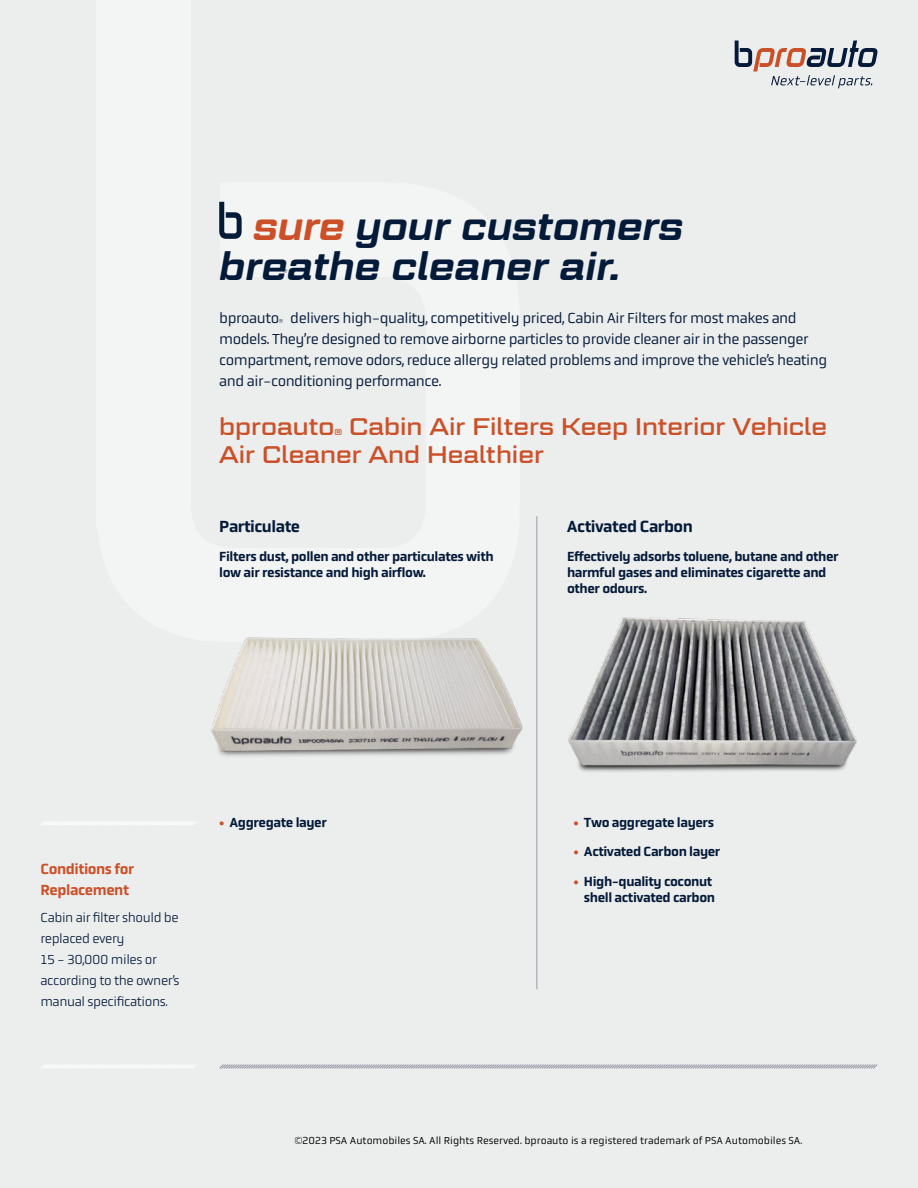
<style>
.page{position:relative;width:918px;height:1188px;background:#fff}
.page>*{position:absolute;margin:0;border:0;box-sizing:border-box;transform-origin:0 0}
.t1{font:italic 600 39px/40.5px "Geom Graphic";color:#041a39}
.t2{font:24px/28.8px "Geom Graphic";color:#cb5028}
.t3{font:500 16.5px "Obvia";letter-spacing:-.03em;color:#041a39}
.t4{font:15px/21px "Obvia";letter-spacing:-.03em;color:#041a39}
.t5{font:500 15px/21px "Obvia";letter-spacing:-.03em;color:#cb5028}
.t6{font:500 13.5px/16.2px "Obvia";letter-spacing:-.03em;color:#041a39}
.t7{font:300 13.5px/21px "Obvia";letter-spacing:-.03em;color:#041a39}
.t8{font:10.5px "Obvia";color:#000}
.t9{font:8.7px "Geom Graphic";color:#cb5028}
.t10{font:7.05px "Obvia";color:#041a39}
.s1{color:#cb5028}
.s2{font-size:7.05px}
</style>
<div class="page">
<div style="left:0;top:0;width:918px;height:1187px;background:#eceded"></div>
<svg style="left:735px;top:41px;width:143px;height:47px"></svg>
<svg style="left:219px;top:1064px;width:659px;height:5px"></svg>
<svg style="left:41px;top:1065px;width:155px;height:3px"></svg>
<svg style="left:41px;top:821px;width:155px;height:4px"></svg>
<svg style="left:219px;top:202px;width:23px;height:37px"></svg>
<hr style="left:536px;top:516px;width:1px;height:473px;background:#9a99a8">
<img style="left:211px;top:637px;width:312px;height:120px">
<img style="left:568px;top:617px;width:289px;height:155px">
<h1 class="t1" style="left:219px;top:205px;width:466px;text-indent:34px"><span class="s1">sure</span> your customers breathe cleaner air.</h1>
<p class="t10" style="left:283px;top:268px;width:6px">®</p>
<p class="t4" style="left:219px;top:307px;width:610px;text-indent:71px">delivers high-quality, competitively priced, Cabin Air Filters for most makes and models. They’re designed to remove airborne particles to provide cleaner air in the passenger compartment, remove odors, reduce allergy related problems and improve the vehicle’s heating and air-conditioning performance.</p>
<p class="t4" style="left:219px;top:307px;width:66px">bproauto<span class="s2">®</span></p>
<h2 class="t2" style="left:219px;top:411px;width:609px;text-indent:130px">Cabin Air Filters Keep Interior Vehicle<br>Air Cleaner And Healthier</h2>
<h2 class="t2" style="left:219px;top:411px;width:117px">bproauto</h2>
<p class="t9" style="left:334px;top:427px;width:9px">®</p>
<p class="t3" style="left:219px;top:516px;width:82px">Particulate</p>
<p class="t3" style="left:567px;top:516px;width:127px">Activated Carbon</p>
<p class="t6" style="left:219px;top:548px;width:276px">Filters dust, pollen and other particulates with low air resistance and high airflow.</p>
<p class="t6" style="left:567px;top:548px;width:273px">Effectively adsorbs toluene, butane and other harmful gases and eliminates cigarette and other odours.</p>
<p class="t5" style="left:40px;top:859px;width:95px">Conditions for<br>Replacement</p>
<p class="t7" style="left:40px;top:907px;width:141px">Cabin air filter should be replaced every<br>15 - 30,000 miles or according to the owner’s manual specifications.</p>
<p class="t6" style="left:219px;top:815px;width:109px"><span class="s1">•</span> Aggregate layer</p>
<p class="t6" style="left:574px;top:814px;width:142px"><span class="s1">•</span> Two aggregate layers</p>
<p class="t6" style="left:574px;top:844px;width:148px"><span class="s1">•</span> Activated Carbon layer</p>
<p class="t6" style="left:574px;top:873px;width:143px;text-align:right"><span class="s1">•</span> High-quality coconut shell activated carbon</p>
<p class="t8" style="left:295px;top:1134px;width:509px">©2023 PSA Automobiles SA. All Rights Reserved. bproauto is a registered trademark of PSA Automobiles SA.</p>
</div>
